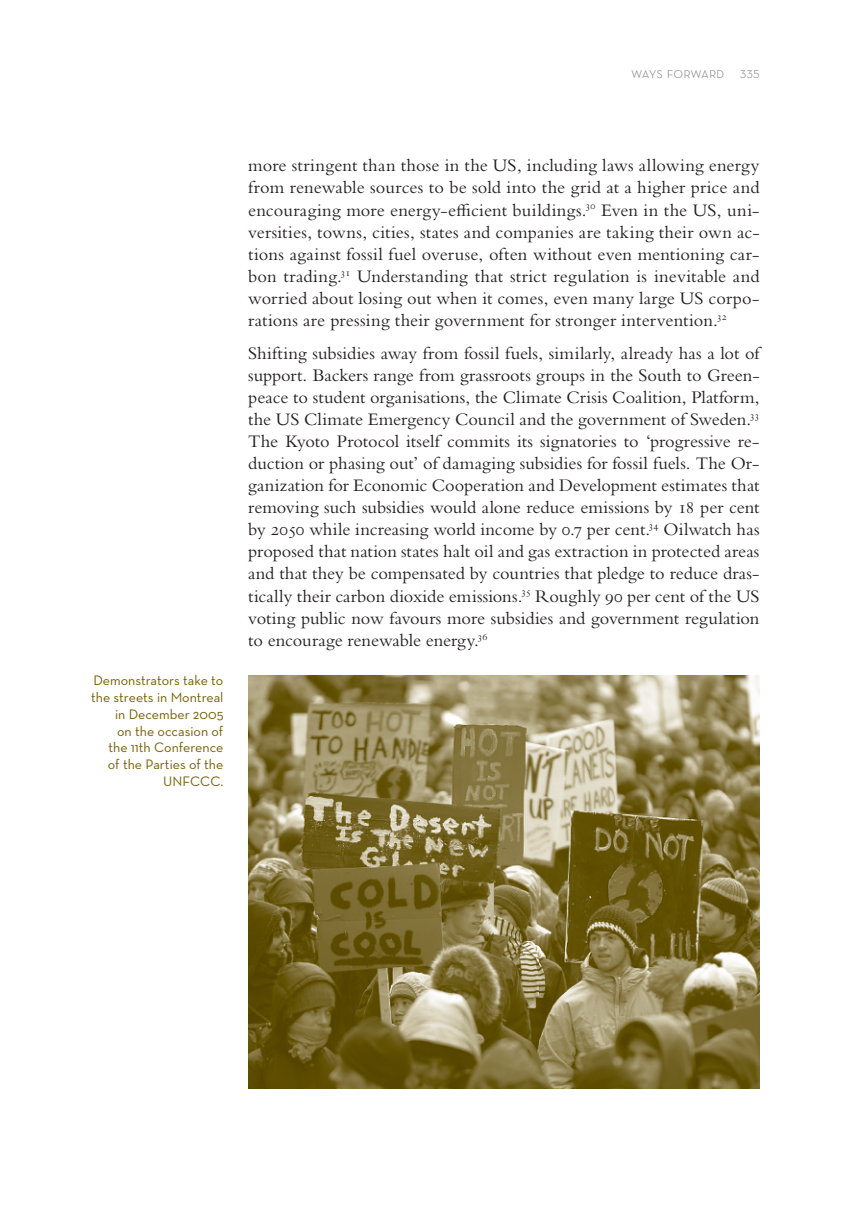
<style>
.page{position:relative;width:844px;height:1206px;background:#fff}
.page>*{position:absolute;margin:0;border:0;box-sizing:border-box;transform-origin:0 0}
.t1{font:18.38px/22.1px "Bembo Std";color:#231f20;text-align:justify}
.t2{font:15.75px "Neutra Text Light SC";color:#808285}
.t3{font:14px/16.8px "Neutra Text";color:#766000;text-align:right}
</style>
<div class="page">
<img style="left:248px;top:676px;width:511px;height:412px">
<p class="t2" style="left:631px;top:63px;width:130px">ways forward 335</p>
<p class="t3" style="left:91px;top:673px;width:134px">Demonstrators take to the streets in Montreal in December 2005<br>on the occasion of<br>the 11th Conference<br>of the Parties of the<br>UNFCCC.</p>
<p class="t1" style="left:248px;top:156px;width:513px">more stringent than those in the US, including laws allowing energy from renewable sources to be sold into the grid at a higher price and encouraging more energy-efficient buildings.<sup>30</sup> Even in the US, uni&shy;versities, towns, cities, states and companies are taking their own ac&shy;tions against fossil fuel overuse, often without even mentioning car&shy;bon trading.<sup>31</sup> Understanding that strict regulation is inevitable and worried about losing out when it comes, even many large US corpo&shy;rations are pressing their government for stronger intervention.<sup>32</sup></p>
<p class="t1" style="left:248px;top:344px;width:513px">Shifting subsidies away from fossil fuels, similarly, already has a lot of support. Backers range from grassroots groups in the South to Green&shy;peace to student organisations, the Climate Crisis Coalition, Platform, the US Climate Emergency Council and the government of Sweden.<sup>33<br></sup>The Kyoto Protocol itself commits its signatories to ‘progressive re&shy;duction or phasing out’ of damaging subsidies for fossil fuels. The Or&shy;ganization for Economic Cooperation and Development estimates that removing such subsidies would alone reduce emissions by 18 per cent by 2050 while increasing world income by 0.7 per cent.<sup>34</sup> Oilwatch has proposed that nation states halt oil and gas extraction in protected areas and that they be compensated by countries that pledge to reduce dras&shy;tically their carbon dioxide emissions.<sup>35</sup> Roughly 90 per cent of the US voting public now favours more subsidies and government regulation to encourage renewable energy.<sup>36</sup></p>
</div>
